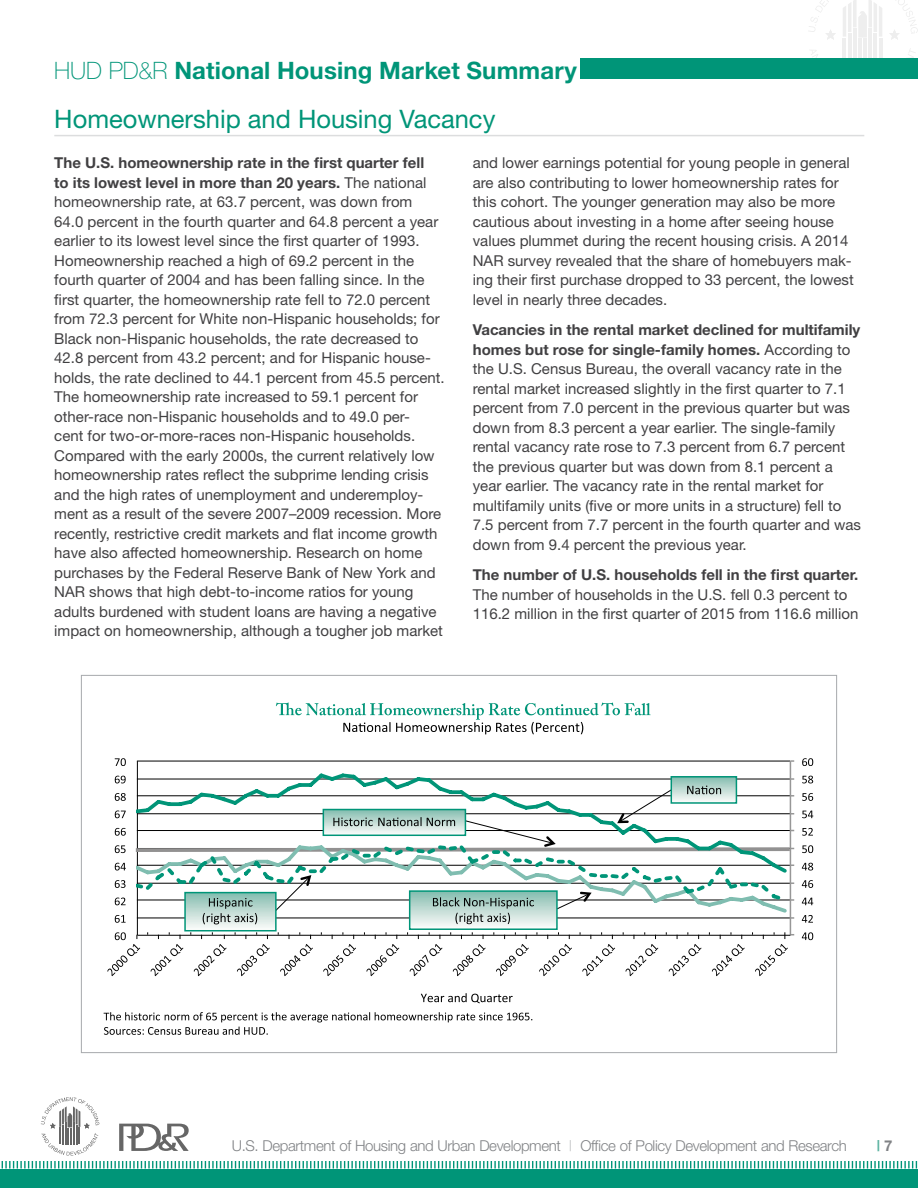
<style>
.page{position:relative;width:918px;height:1188px;background:#fff}
.page>*{position:absolute;margin:0;border:0;box-sizing:border-box;transform-origin:0 0}
.t1{font:25.5px "Helvetica Neue";color:#009578}
.t2{font:700 24px "Helvetica Neue";letter-spacing:.005em;color:#009578}
.Body_Text_Main{font:15px/19.5px "Helvetica Neue";color:#414042}
.t3{font:300 15px "Helvetica Neue";letter-spacing:-.025em;color:#808285}
.t4{font:700 15px "Helvetica Neue";color:#5bb2a0}
.s1{font-weight:100}
.s2{font-weight:700}
.s3{color:#bcbec0}
.s4{color:#808285}
</style>
<div class="page">
<hr style="left:853px;top:29px;width:4px;height:41px;background:#eee">
<hr style="left:858px;top:39px;width:4px;height:31px;background:#eee">
<hr style="left:848px;top:33px;width:4px;height:37px;background:#eee">
<hr style="left:843px;top:38px;width:3px;height:30px;background:#000">
<hr style="left:868px;top:29px;width:4px;height:41px;background:#eee">
<hr style="left:874px;top:33px;width:3px;height:37px;background:#000">
<hr style="left:879px;top:38px;width:3px;height:30px;background:#000">
<hr style="left:863px;top:39px;width:4px;height:31px;background:#eee">
<svg style="left:809px;top:0;width:27px;height:40px"></svg>
<svg style="left:889px;top:0;width:29px;height:40px"></svg>
<svg style="left:811px;top:50px;width:7px;height:8px"></svg>
<svg style="left:908px;top:48px;width:7px;height:10px"></svg>
<svg style="left:843px;top:0;width:39px;height:38px"></svg>
<div style="left:580px;top:58px;width:338px;height:21px;background:#009578"></div>
<svg style="left:1px;top:1097px;width:917px;height:72px"></svg>
<div style="left:0;top:1169px;width:918px;height:19px;background:#009578"></div>
<hr style="left:54px;top:135px;width:810px;height:1px;background:#dcddde">
<hr style="left:137px;top:761px;width:653px;height:1px;background:#010101">
<hr style="left:790px;top:761px;width:1px;height:174px;background:#979797">
<hr style="left:137px;top:761px;width:1px;height:174px;background:#010101">
<hr style="left:137px;top:935px;width:653px;height:1px;background:#010101">
<svg style="left:802px;top:932px;width:11px;height:8px"></svg>
<svg style="left:802px;top:915px;width:11px;height:8px"></svg>
<svg style="left:802px;top:898px;width:11px;height:7px"></svg>
<svg style="left:802px;top:880px;width:11px;height:8px"></svg>
<svg style="left:802px;top:863px;width:11px;height:8px"></svg>
<svg style="left:802px;top:845px;width:11px;height:8px"></svg>
<svg style="left:802px;top:828px;width:11px;height:8px"></svg>
<svg style="left:802px;top:811px;width:11px;height:7px"></svg>
<svg style="left:802px;top:793px;width:11px;height:8px"></svg>
<svg style="left:802px;top:776px;width:11px;height:7px"></svg>
<svg style="left:802px;top:758px;width:11px;height:8px"></svg>
<svg style="left:115px;top:915px;width:11px;height:8px"></svg>
<svg style="left:115px;top:898px;width:11px;height:7px"></svg>
<svg style="left:115px;top:880px;width:11px;height:8px"></svg>
<svg style="left:115px;top:863px;width:11px;height:8px"></svg>
<svg style="left:115px;top:845px;width:11px;height:8px"></svg>
<svg style="left:115px;top:828px;width:11px;height:8px"></svg>
<svg style="left:115px;top:810px;width:11px;height:8px"></svg>
<svg style="left:115px;top:793px;width:11px;height:8px"></svg>
<svg style="left:115px;top:776px;width:11px;height:7px"></svg>
<svg style="left:115px;top:758px;width:11px;height:8px"></svg>
<svg style="left:107px;top:932px;width:33px;height:44px"></svg>
<svg style="left:147px;top:932px;width:36px;height:44px"></svg>
<svg style="left:190px;top:932px;width:37px;height:44px"></svg>
<svg style="left:235px;top:932px;width:35px;height:44px"></svg>
<svg style="left:278px;top:932px;width:35px;height:44px"></svg>
<svg style="left:321px;top:932px;width:35px;height:44px"></svg>
<svg style="left:364px;top:932px;width:35px;height:44px"></svg>
<svg style="left:407px;top:932px;width:35px;height:44px"></svg>
<svg style="left:450px;top:932px;width:36px;height:44px"></svg>
<svg style="left:493px;top:932px;width:36px;height:44px"></svg>
<svg style="left:537px;top:932px;width:35px;height:44px"></svg>
<svg style="left:580px;top:932px;width:35px;height:44px"></svg>
<svg style="left:623px;top:932px;width:35px;height:44px"></svg>
<svg style="left:666px;top:932px;width:36px;height:44px"></svg>
<svg style="left:709px;top:932px;width:36px;height:44px"></svg>
<svg style="left:752px;top:932px;width:42px;height:44px"></svg>
<svg style="left:276px;top:703px;width:375px;height:31px"></svg>
<svg style="left:104px;top:1012px;width:428px;height:23px"></svg>
<svg style="left:421px;top:993px;width:92px;height:10px"></svg>
<div style="left:410px;top:891px;width:147px;height:38px;background:#f3f7f5"></div>
<div style="left:409px;top:890px;width:149px;height:40px;border:2px solid #009578"></div>
<div style="left:185px;top:893px;width:91px;height:38px;background:#f0f5f3"></div>
<div style="left:184px;top:892px;width:93px;height:39px;border:2px solid #009578"></div>
<svg style="left:137px;top:770px;width:653px;height:16px"></svg>
<svg style="left:135px;top:786px;width:659px;height:138px"></svg>
<h2 class="t2" style="left:54px;top:55px;width:525px"><span class="s1">HUD PD&amp;R</span> National Housing Market Summary</h2>
<h2 class="t1" style="left:54px;top:104px;width:443px">Homeownership and Housing Vacancy</h2>
<p class="Body_Text_Main" style="left:54px;top:153px;width:392px"><span class="s2">The U.S. homeownership rate in the first quarter fell<br>to its lowest level in more than 20 years.</span> The national homeownership rate, at 63.7 percent, was down from 64.0 percent in the fourth quarter and 64.8 percent a year earlier to its lowest level since the first quarter of 1993.<br>Homeownership reached a high of 69.2 percent in the fourth quarter of 2004 and has been falling since. In the first quarter, the homeownership rate fell to 72.0 percent from 72.3 percent for White non-Hispanic households; for Black non-Hispanic households, the rate decreased to 42.8 percent from 43.2 percent; and for Hispanic house&shy;holds, the rate declined to 44.1 percent from 45.5 percent.<br>The homeownership rate increased to 59.1 percent for other-race non-Hispanic households and to 49.0 per-<br>cent for two-or-more-races non-Hispanic households.<br>Compared with the early 2000s, the current relatively low homeownership rates reflect the subprime lending crisis and the high rates of unemployment and underemploy&shy;ment as a result of the severe 2007–2009 recession. More recently, restrictive credit markets and flat income growth have also affected homeownership. Research on home purchases by the Federal Reserve Bank of New York and NAR shows that high debt-to-income ratios for young adults burdened with student loans are having a negative impact on homeownership, although a tougher job market</p>
<p class="Body_Text_Main" style="left:473px;top:153px;width:382px">and lower earnings potential for young people in general are also contributing to lower homeownership rates for this cohort. The younger generation may also be more cautious about investing in a home after seeing house values plummet during the recent housing crisis. A 2014<br>NAR survey revealed that the share of homebuyers mak&shy;ing their first purchase dropped to 33 percent, the lowest level in nearly three decades.</p>
<p class="Body_Text_Main" style="left:473px;top:320px;width:390px"><span class="s2">Vacancies in the rental market declined for multifamily homes but rose for single-family homes.</span> According to the U.S. Census Bureau, the overall vacancy rate in the rental market increased slightly in the first quarter to 7.1 percent from 7.0 percent in the previous quarter but was down from 8.3 percent a year earlier. The single-family rental vacancy rate rose to 7.3 percent from 6.7 percent the previous quarter but was down from 8.1 percent a year earlier. The vacancy rate in the rental market for multifamily units (five or more units in a structure) fell to 7.5 percent from 7.7 percent in the fourth quarter and was down from 9.4 percent the previous year.</p>
<p class="Body_Text_Main" style="left:473px;top:565px;width:387px"><span class="s2">The number of U.S. households fell in the first quarter.<br></span>The number of households in the U.S. fell 0.3 percent to<br>116.2 million in the first quarter of 2015 from 116.6 million</p>
<p class="t3" style="left:232px;top:1136px;width:617px">U.S. Department of Housing and Urban Development <span class="s3">|</span> Office of Policy Development and Research</p>
<p class="t4" style="left:877px;top:1136px;width:17px">| <span class="s4">7</span></p>
</div>
